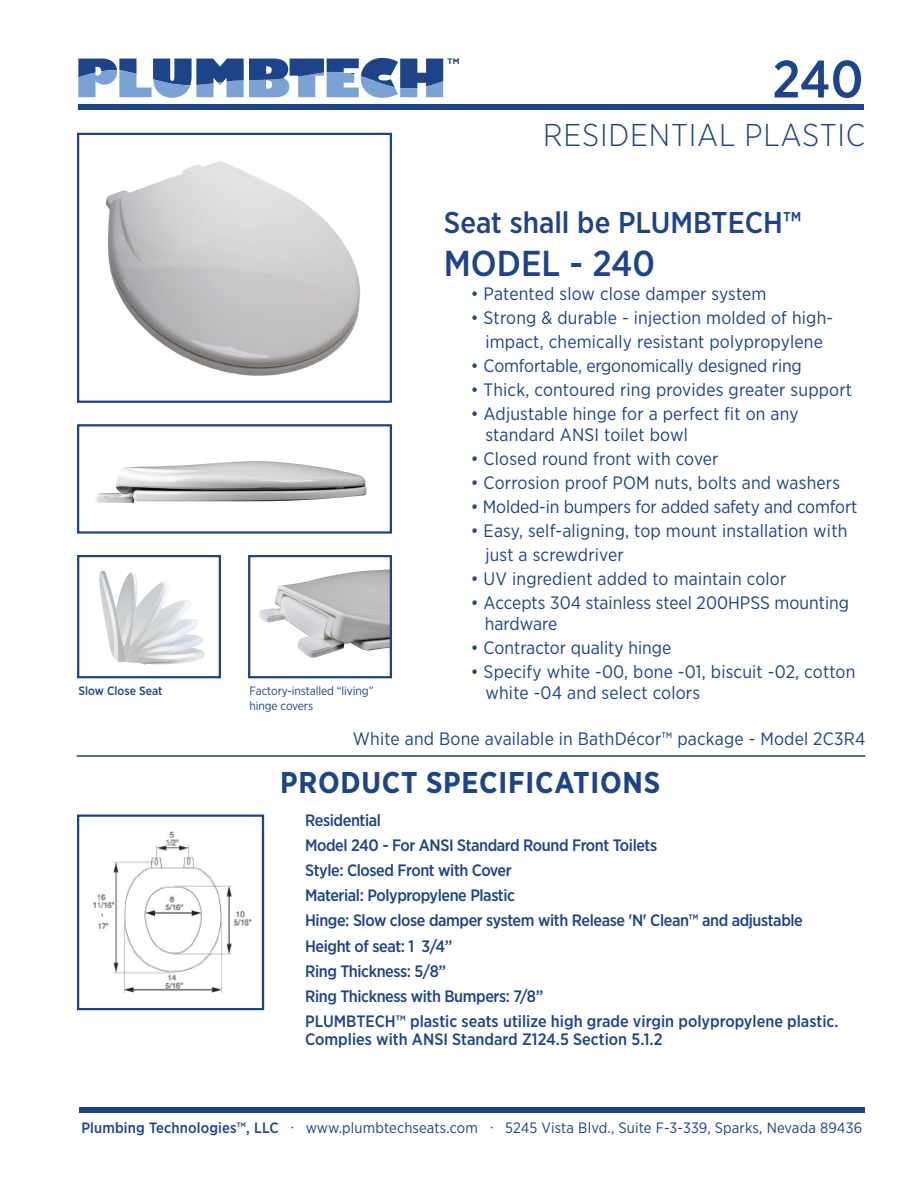
<style>
.page{position:relative;width:918px;height:1188px;background:#fff}
.page>*{position:absolute;margin:0;border:0;box-sizing:border-box;transform-origin:0 0}
.t1{font:500 52.5px "Gotham Narrow";color:#1d4389}
.t2{font:500 36px "Gotham Narrow";color:#1d4389}
.t3{font:300 31.5px "Gotham Narrow";letter-spacing:.025em;color:#1d4389}
.t4{font:500 30px "Gotham Narrow";color:#1d4389}
.t5{font:700 30px "Gotham Narrow";letter-spacing:.025em;color:#1d4389}
.t6{font:18px/21px "Gotham Narrow";letter-spacing:.01em;color:#1d4389}
.t7{font:18px "Gotham Narrow";letter-spacing:-.01em;color:#1d4389}
.t8{font:500 16.5px/25.2px "Gotham Narrow";letter-spacing:-.025em;color:#1d4389}
.t9{font:500 16.5px "Gotham Narrow";color:#1d4389}
.t10{font:15px "Gotham Narrow";letter-spacing:.01em;color:#1d4389}
.t11{font:500 12.15px "Gotham Narrow";color:#1d4389}
.t12{font:12px/15px "Gotham Narrow";letter-spacing:-.01em;color:#1d4389}
.s1{font-weight:500}
.s2{font-family:"Minion Pro"}
</style>
<div class="page">
<svg style="left:78px;top:58px;width:381px;height:40px"></svg>
<div style="left:78px;top:104px;width:786px;height:6px;background:#1d4389"></div>
<div style="left:80px;top:1107px;width:785px;height:6px;background:#1d4389"></div>
<img style="left:105px;top:161px;width:256px;height:215px">
<div style="left:77px;top:133px;width:315px;height:270px;border:2px solid #1d4389"></div>
<img style="left:95px;top:461px;width:271px;height:42px">
<div style="left:77px;top:424px;width:315px;height:110px;border:2px solid #1d4389"></div>
<img style="left:92px;top:831px;width:160px;height:162px">
<div style="left:77px;top:815px;width:187px;height:195px;border:2px solid #1d4389"></div>
<hr style="left:77px;top:755px;width:788px;height:2px;background:#1d4389">
<img style="left:99px;top:571px;width:106px;height:94px">
<div style="left:77px;top:555px;width:144px;height:123px;border:2px solid #1d4389"></div>
<img style="left:259px;top:570px;width:130px;height:88px">
<div style="left:248px;top:555px;width:144px;height:123px;border:2px solid #1d4389"></div>
<h1 class="t1" style="left:772px;top:46px;width:93px">240</h1>
<p class="t11" style="left:79px;top:683px;width:85px">Slow Close Seat</p>
<p class="t12" style="left:250px;top:683px;width:125px">Factory-installed “living” hinge covers</p>
<h3 class="t3" style="left:543px;top:115px;width:323px">RESIDENTIAL PLASTIC</h3>
<h3 class="t4" style="left:444px;top:203px;width:359px">Seat shall be PLUMBTECH™</h3>
<h2 class="t2" style="left:444px;top:241px;width:213px">MODEL - 240</h2>
<p class="t6" style="left:471px;top:283px;width:297px">• Patented slow close damper system</p>
<p class="t6" style="left:471px;top:305px;width:364px;line-height:24px;text-align:center">• Strong &amp; durable - injection molded of high&shy;impact, chemically resistant polypropylene</p>
<p class="t7" style="left:471px;top:354px;width:332px">• Comfortable, ergonomically designed ring</p>
<p class="t6" style="left:471px;top:379px;width:383px">• Thick, contoured ring provides greater support</p>
<p class="t6" style="left:485px;top:403px;width:315px;text-indent:-15px">• Adjustable hinge for a perfect fit on any standard ANSI toilet bowl</p>
<p class="t6" style="left:471px;top:448px;width:249px">• Closed round front with cover</p>
<p class="t6" style="left:471px;top:472px;width:371px">• Corrosion proof POM nuts, bolts and washers</p>
<p class="t7" style="left:471px;top:495px;width:388px">• Molded-in bumpers for added safety and comfort</p>
<p class="t6" style="left:485px;top:518px;width:364px;line-height:24px;text-indent:-15px">• Easy, self-aligning, top mount installation with just a screwdriver</p>
<p class="t6" style="left:471px;top:568px;width:317px">• UV ingredient added to maintain color</p>
<p class="t6" style="left:485px;top:592px;width:366px;text-indent:-14px">• Accepts 304 stainless steel 200HPSS mounting hardware</p>
<p class="t6" style="left:471px;top:637px;width:202px">• Contractor quality hinge</p>
<p class="t6" style="left:485px;top:661px;width:372px;text-indent:-15px">• Specify white -00, bone -01, biscuit -02, cotton white -04 and select colors</p>
<p class="t6" style="left:353px;top:728px;width:514px">White and Bone available in BathDécor™ package - Model 2C3R4</p>
<h3 class="t5" style="left:280px;top:763px;width:382px">PRODUCT SPECIFICATIONS</h3>
<p class="t8" style="left:305px;top:807px;width:535px">Residential<br>Model 240 - For ANSI Standard Round Front Toilets<br>Style: Closed Front with Cover<br>Material: Polypropylene Plastic<br>Hinge: Slow close damper system with Release 'N' Clean™ and adjustable Height of seat: 1 3/4”<br>Ring Thickness: 5/8”<br>Ring Thickness with Bumpers: 7/8”<br>PLUMBTECH™ plastic seats utilize high grade virgin polypropylene plastic.</p>
<p class="t9" style="left:305px;top:1029px;width:359px">Complies with ANSI Standard Z124.5 Section 5.1.2</p>
<p class="t10" style="left:81px;top:1118px;width:782px"><span class="s1">Plumbing Technologies™, LLC</span> <span class="s2">·</span> www.plumbtechseats.com <span class="s2">·</span> 5245 Vista Blvd., Suite F-3-339, Sparks, Nevada 89436</p>
</div>
